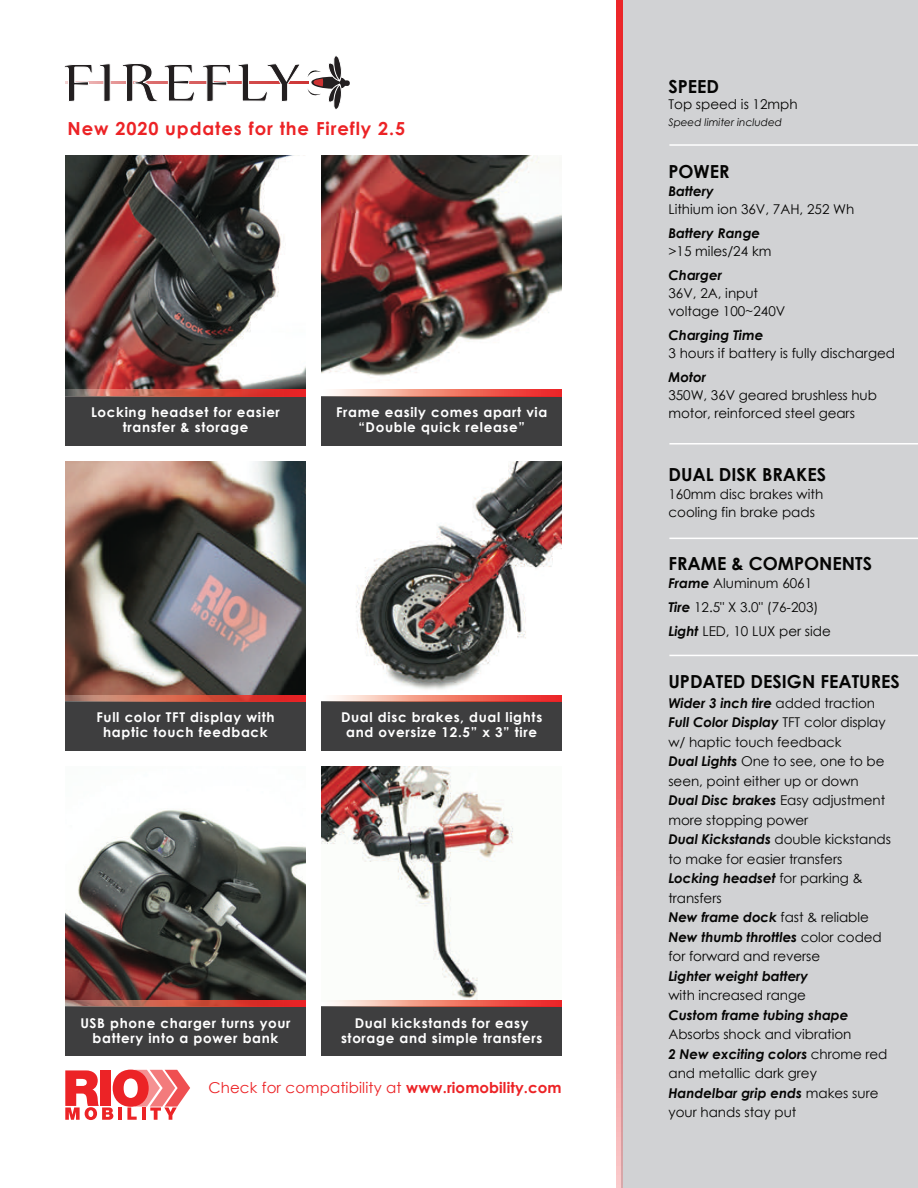
<style>
.page{position:relative;width:918px;height:1188px;background:#fff}
.page>*{position:absolute;margin:0;border:0;box-sizing:border-box;transform-origin:0 0}
.t1{font:700 18px "Century Gothic";color:#050504}
.t2{font:700 18px "Century Gothic";letter-spacing:.05em;color:#ec2326}
.t3{font:15px "Century Gothic";letter-spacing:.01em;color:#ec2326}
.t4{font:13.5px/19.5px "Century Gothic";letter-spacing:-.005em;color:#050504}
.t5{font:700 13.5px/15px "Century Gothic";letter-spacing:.05em;color:#fff;text-align:center}
.t6{font:italic 700 13.5px "Century Gothic";color:#050504}
.t7{font:italic 10.5px "Century Gothic";color:#050504}
.s1{font-weight:700}
.s2{font-weight:700;font-style:italic}
</style>
<div class="page">
<div style="left:622px;top:0;width:296px;height:1188px;background:#d1d2d4"></div>
<svg style="left:616px;top:0;width:6px;height:1188px;background:#ee5f61"></svg>
<svg style="left:65px;top:1070px;width:125px;height:50px"></svg>
<img style="left:65px;top:156px;width:240px;height:234px">
<div style="left:65px;top:396px;width:240px;height:49px;background:#3e3e3f"></div>
<svg style="left:65px;top:390px;width:240px;height:6px"></svg>
<img style="left:65px;top:461px;width:240px;height:234px">
<div style="left:65px;top:701px;width:240px;height:50px;background:#3e3e3f"></div>
<svg style="left:65px;top:695px;width:240px;height:6px"></svg>
<img style="left:65px;top:809px;width:240px;height:192px">
<div style="left:65px;top:1007px;width:240px;height:49px;background:#3e3e3f"></div>
<svg style="left:65px;top:1001px;width:240px;height:6px"></svg>
<img style="left:321px;top:156px;width:241px;height:234px">
<div style="left:321px;top:396px;width:241px;height:49px;background:#3e3e3f"></div>
<svg style="left:334px;top:390px;width:228px;height:6px"></svg>
<img style="left:356px;top:461px;width:206px;height:229px">
<div style="left:321px;top:701px;width:241px;height:50px;background:#3e3e3f"></div>
<svg style="left:334px;top:695px;width:228px;height:6px"></svg>
<img style="left:321px;top:766px;width:241px;height:235px">
<div style="left:321px;top:1007px;width:241px;height:49px;background:#3e3e3f"></div>
<svg style="left:321px;top:1001px;width:241px;height:6px"></svg>
<hr style="left:669px;top:144px;width:249px;height:2px;background:#fff">
<hr style="left:669px;top:443px;width:249px;height:2px;background:#fff">
<hr style="left:669px;top:538px;width:249px;height:1px;background:#fff">
<hr style="left:669px;top:655px;width:249px;height:1px;background:#fff">
<hr style="left:65px;top:81px;width:244px;height:2px;background:#cd3232">
<div style="left:343px;top:80px;width:7px;height:6px;background:#231f20;border-radius:3px"></div>
<svg style="left:64px;top:64px;width:29px;height:38px"></svg>
<svg style="left:99px;top:63px;width:12px;height:39px"></svg>
<svg style="left:121px;top:63px;width:74px;height:39px"></svg>
<svg style="left:202px;top:64px;width:29px;height:38px"></svg>
<svg style="left:237px;top:56px;width:109px;height:54px"></svg>
<h1 class="t2" style="left:68px;top:116px;width:339px">New 2020 updates for the Firefly 2.5</h1>
<p class="t5" style="left:91px;top:404px;width:190px">Locking headset for easier transfer &amp; storage</p>
<p class="t5" style="left:336px;top:404px;width:213px">Frame easily comes apart via “Double quick release”</p>
<p class="t5" style="left:96px;top:710px;width:180px">Full color TFT display with haptic touch feedback</p>
<p class="t5" style="left:341px;top:710px;width:203px">Dual disc brakes, dual lights and oversize 12.5” x 3” tire</p>
<p class="t5" style="left:80px;top:1015px;width:212px">USB phone charger turns your battery into a power bank</p>
<p class="t5" style="left:341px;top:1015px;width:203px">Dual kickstands for easy storage and simple transfers</p>
<p class="t3" style="left:208px;top:1078px;width:355px">Check for compatibility at <span class="s1">www.riomobility.com</span></p>
<h1 class="t1" style="left:668px;top:75px;width:52px">SPEED</h1>
<p class="t4" style="left:668px;top:94px;width:131px">Top speed is 12mph</p>
<p class="t7" style="left:668px;top:115px;width:115px">Speed limiter included</p>
<h1 class="t1" style="left:668px;top:160px;width:63px">POWER</h1>
<p class="t6" style="left:668px;top:183px;width:47px">Battery</p>
<p class="t4" style="left:668px;top:199px;width:188px">Lithium ion 36V, 7AH, 252 Wh</p>
<p class="t6" style="left:668px;top:225px;width:93px">Battery Range</p>
<p class="t4" style="left:668px;top:241px;width:104px">&gt;15 miles/24 km</p>
<p class="t6" style="left:668px;top:267px;width:55px">Charger</p>
<p class="t4" style="left:668px;top:284px;width:118px;line-height:18px">36V, 2A, input voltage 100~240V</p>
<p class="t6" style="left:668px;top:327px;width:97px">Charging Time</p>
<p class="t4" style="left:668px;top:343px;width:228px">3 hours if battery is fully discharged</p>
<p class="t6" style="left:668px;top:369px;width:39px">Motor</p>
<p class="t4" style="left:668px;top:386px;width:210px;line-height:18px">350W, 36V geared brushless hub motor, reinforced steel gears</p>
<h1 class="t1" style="left:668px;top:463px;width:159px">DUAL DISK BRAKES</h1>
<p class="t4" style="left:668px;top:485px;width:156px;line-height:18px">160mm disc brakes with cooling fin brake pads</p>
<h1 class="t1" style="left:668px;top:552px;width:205px">FRAME &amp; COMPONENTS</h1>
<p class="t4" style="left:668px;top:570px;width:164px;line-height:24px"><span class="s2">Frame</span> Aluminum 6061<br><span class="s2">Tire</span> 12.5" X 3.0" (76-203)<br><span class="s2">Light</span> LED, 10 LUX per side</p>
<h1 class="t1" style="left:668px;top:670px;width:233px">UPDATED DESIGN FEATURES</h1>
<p class="t4" style="left:668px;top:693px;width:224px"><span class="s2">Wider 3 inch tire</span> added traction<br><span class="s2">Full Color Display</span> TFT color display w/ haptic touch feedback<br><span class="s2">Dual Lights</span> One to see, one to be seen, point either up or down<br><span class="s2">Dual Disc brakes</span> Easy adjustment more stopping power<br><span class="s2">Dual Kickstands</span> double kickstands to make for easier transfers<br><span class="s2">Locking headset</span> for parking &amp; transfers<br><span class="s2">New frame dock</span> fast &amp; reliable<br><span class="s2">New thumb throttles</span> color coded for forward and reverse</p>
<p class="t6" style="left:668px;top:967px;width:141px">Lighter weight battery</p>
<p class="t4" style="left:668px;top:985px;width:139px">with increased range</p>
<p class="t6" style="left:668px;top:1006px;width:181px">Custom frame tubing shape</p>
<p class="t4" style="left:668px;top:1024px;width:221px">Absorbs shock and vibration<br><span class="s2">2 New exciting colors</span> chrome red and metallic dark grey<br><span class="s2">Handelbar grip ends</span> makes sure your hands stay put</p>
</div>
